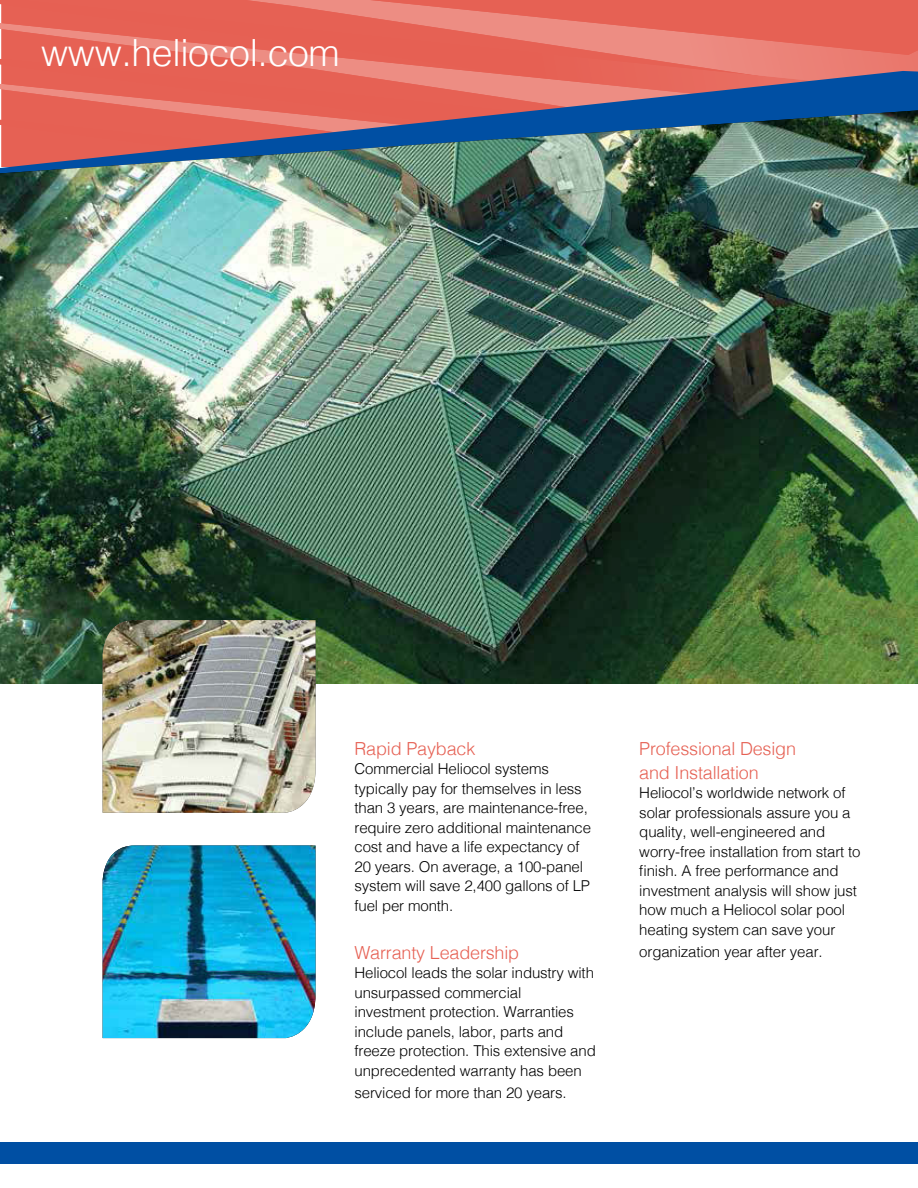
<style>
.page{position:relative;width:918px;height:1188px;background:#fff}
.page>*{position:absolute;margin:0;border:0;box-sizing:border-box;transform-origin:0 0}
.t1{font:300 37.5px "Helvetica";letter-spacing:-.01em;color:#fff}
.t2{font:300 18px/24px "Helvetica";letter-spacing:-.01em;color:#e66154}
.t3{font:300 15px/19.5px "Helvetica";letter-spacing:-.01em;color:#000}
</style>
<div class="page">
<svg style="left:0;top:0;width:918px;height:23px;fill:#e66154"></svg>
<svg style="left:0;top:23px;width:918px;height:36px;fill:#e66154"></svg>
<svg style="left:0;top:59px;width:918px;height:12px;fill:#e66255"></svg>
<svg style="left:0;top:71px;width:918px;height:39px"></svg>
<img style="left:0;top:110px;width:918px;height:574px">
<img style="left:103px;top:620px;width:213px;height:193px">
<img style="left:103px;top:845px;width:213px;height:193px">
<div style="left:0;top:1142px;width:918px;height:22px;background:#004fa3"></div>
<h1 class="t1" style="left:41px;top:38px;width:300px">www.heliocol.com</h1>
<p class="t2" style="left:354px;top:738px;width:122px">Rapid Payback</p>
<p class="t3" style="left:354px;top:761px;width:238px">Commercial Heliocol systems typically pay for themselves in less than 3 years, are maintenance-free, require zero additional maintenance cost and have a life expectancy of<br>20 years. On average, a 100-panel system will save 2,400 gallons of LP fuel per month.</p>
<p class="t2" style="left:354px;top:942px;width:166px">Warranty Leadership</p>
<p class="t3" style="left:354px;top:965px;width:243px">Heliocol leads the solar industry with unsurpassed commercial investment protection. Warranties include panels, labor, parts and freeze protection. This extensive and unprecedented warranty has been</p>
<p class="t3" style="left:354px;top:1084px;width:214px">serviced for more than 20 years.</p>
<p class="t2" style="left:639px;top:738px;width:158px">Professional Design and Installation</p>
<p class="t3" style="left:639px;top:785px;width:223px">Heliocol’s worldwide network of solar professionals assure you a quality, well-engineered and worry-free installation from start to finish. A free performance and investment analysis will show just how much a Heliocol solar pool heating system can save your</p>
<p class="t3" style="left:639px;top:943px;width:185px">organization year after year.</p>
</div>
